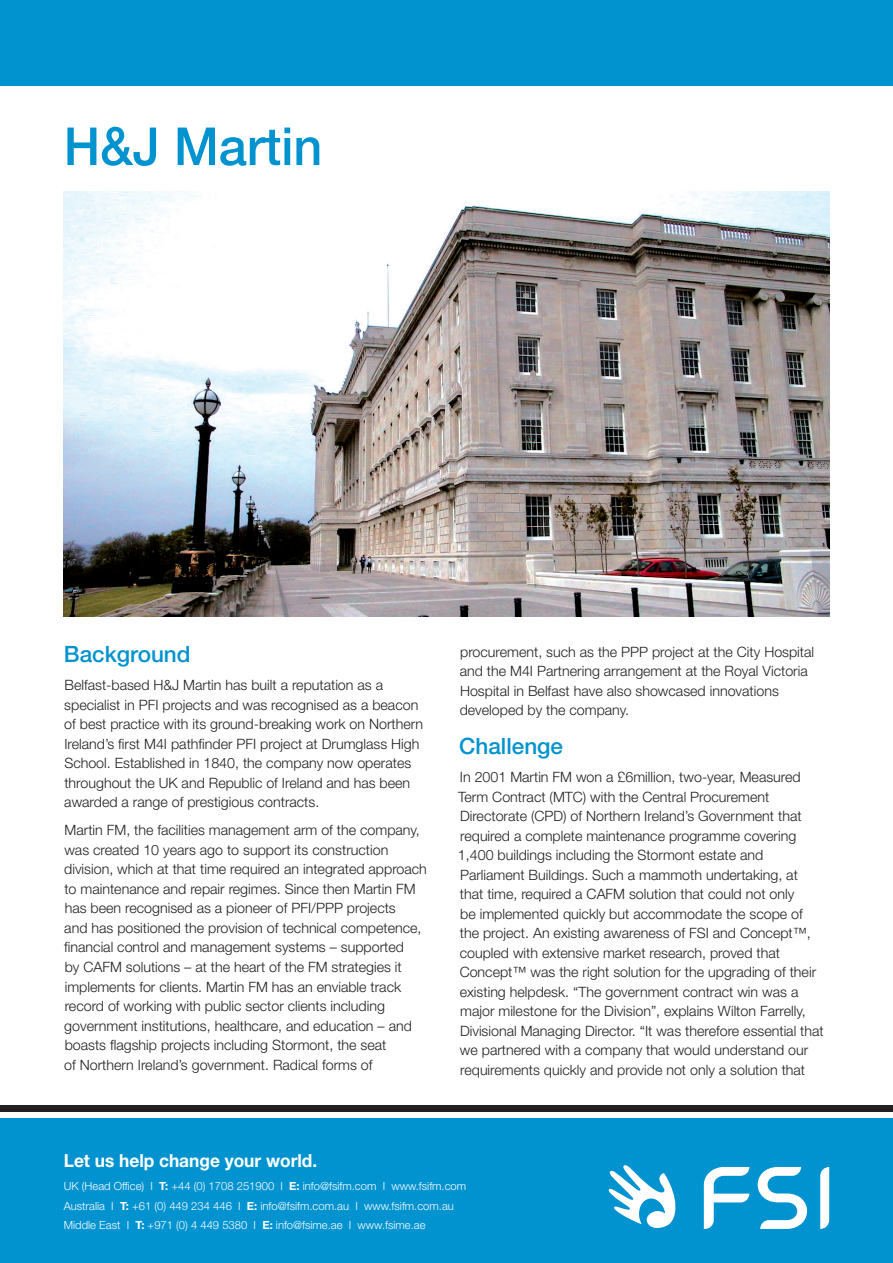
<style>
.page{position:relative;width:893px;height:1263px;background:#fff}
.page>*{position:absolute;margin:0;border:0;box-sizing:border-box;transform-origin:0 0}
.Heading{font:500 52.5px "Helvetica Neue LT Std";color:#0093d0;scale:.96 1}
.Subhead{font:500 22.5px "Helvetica Neue LT Std";color:#0093d0}
.Details_Heading{font:700 18px "Helvetica Neue LT Std";color:#fff;scale:.96 1}
.Body_Copy{font:300 14.25px/19.5px "Helvetica Neue LT Std";color:#231f20}
.Details_Text{font:300 11.25px "Helvetica Neue LT Std";color:#fff}
.s1{font-weight:700}
</style>
<div class="page">
<div style="left:0;top:0;width:893px;height:85px;background:#0093d0"></div>
<div style="left:0;top:1118px;width:893px;height:145px;background:#0093d0"></div>
<div style="left:0;top:1106px;width:893px;height:6px;background:#231f20"></div>
<svg style="left:704px;top:1167px;width:104px;height:62px"></svg>
<svg style="left:820px;top:1167px;width:9px;height:62px"></svg>
<svg style="left:609px;top:1165px;width:67px;height:63px"></svg>
<img style="left:64px;top:191px;width:765px;height:426px">
<p class="Heading" style="left:64px;top:115px;width:271px">H&amp;J Martin</p>
<p class="Subhead" style="left:64px;top:641px;width:128px">Background</p>
<p class="Body_Copy" style="left:64px;top:675px;width:360px">Belfast-based H&amp;J Martin has built a reputation as a specialist in PFI projects and was recognised as a beacon of best practice with its ground-breaking work on Northern Ireland’s first M4I pathfinder PFI project at Drumglass High School. Established in 1840, the company now operates throughout the UK and Republic of Ireland and has been awarded a range of prestigious contracts.</p>
<p class="Body_Copy" style="left:64px;top:820px;width:364px">Martin FM, the facilities management arm of the company, was created 10 years ago to support its construction division, which at that time required an integrated approach to maintenance and repair regimes. Since then Martin FM has been recognised as a pioneer of PFI/PPP projects<br>and has positioned the provision of technical competence, financial control and management systems – supported<br>by CAFM solutions – at the heart of the FM strategies it implements for clients. Martin FM has an enviable track record of working with public sector clients including government institutions, healthcare, and education – and boasts flagship projects including Stormont, the seat<br>of Northern Ireland’s government. Radical forms of</p>
<p class="Body_Copy" style="left:460px;top:641px;width:356px">procurement, such as the PPP project at the City Hospital and the M4I Partnering arrangement at the Royal Victoria Hospital in Belfast have also showcased innovations developed by the company.</p>
<p class="Subhead" style="left:459px;top:733px;width:105px">Challenge</p>
<p class="Body_Copy" style="left:458px;top:767px;width:367px">In 2001 Martin FM won a £6million, two-year, Measured Term Contract (MTC) with the Central Procurement Directorate (CPD) of Northern Ireland’s Government that required a complete maintenance programme covering 1,400 buildings including the Stormont estate and Parliament Buildings. Such a mammoth undertaking, at<br>that time, required a CAFM solution that could not only<br>be implemented quickly but accommodate the scope of<br>the project. An existing awareness of FSI and Concept™, coupled with extensive market research, proved that Concept™ was the right solution for the upgrading of their existing helpdesk. “The government contract win was a major milestone for the Division”, explains Wilton Farrelly, Divisional Managing Director. “It was therefore essential that we partnered with a company that would understand our requirements quickly and provide not only a solution that</p>
<p class="Details_Heading" style="left:64px;top:1149px;width:266px">Let us help change your world.</p>
<p class="Details_Text" style="left:64px;top:1179px;width:404px">UK (Head Office) I <span class="s1">T:</span> +44 (0) 1708 251900 I <span class="s1">E:</span> info@fsifm.com I www.fsifm.com</p>
<p class="Details_Text" style="left:64px;top:1199px;width:392px">Australia I <span class="s1">T:</span> +61 (0) 449 234 446 I <span class="s1">E:</span> info@fsifm.com.au I www.fsifm.com.au</p>
<p class="Details_Text" style="left:64px;top:1218px;width:363px">Middle East I <span class="s1">T:</span> +971 (0) 4 449 5380 I <span class="s1">E:</span> info@fsime.ae I www.fsime.ae</p>
</div>
